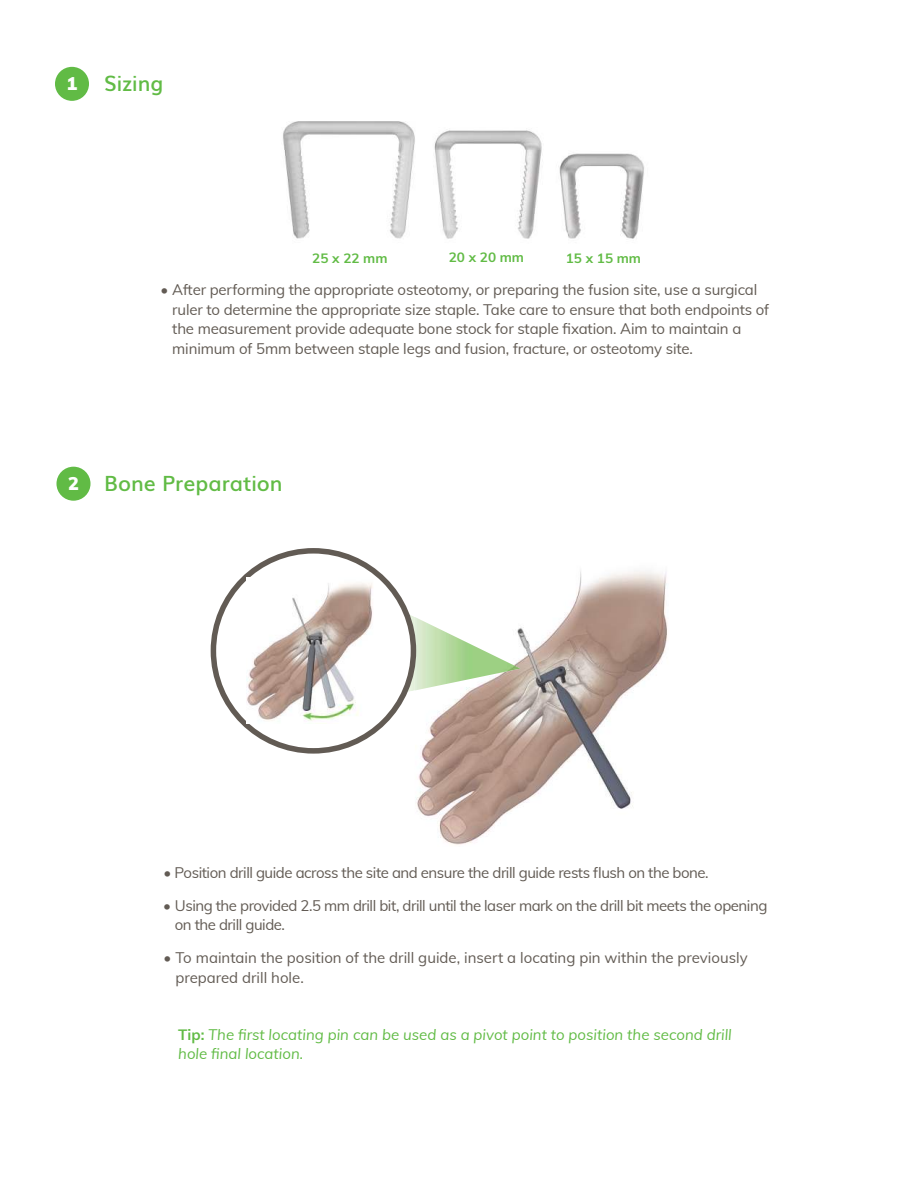
<style>
.page{position:relative;width:918px;height:1188px;background:#fff}
.page>*{position:absolute;margin:0;border:0;box-sizing:border-box;transform-origin:0 0}
.t1{font:600 21px "Muli";color:#61bb45}
.t2{font:900 18px "Muli";color:#fff}
.t3{font:15px/19.5px "Muli";letter-spacing:-.01em;color:#625b54}
.t4{font:15px/19.5px "Muli";letter-spacing:-.03em;color:#625b54}
.t5{font:italic 15px/19.5px "Muli";color:#61bb45}
.t6{font:700 13.5px "Muli";color:#61bb45}
.s1{font-weight:700;font-style:normal}
</style>
<div class="page">
<img style="left:283px;top:121px;width:361px;height:118px">
<div style="left:56px;top:467px;width:35px;height:34px;background:#61bb45;border-radius:50%"></div>
<img style="left:415px;top:571px;width:252px;height:274px">
<img style="left:416px;top:617px;width:105px;height:73px">
<svg style="left:211px;top:548px;width:205px;height:206px"></svg>
<img style="left:246px;top:578px;width:128px;height:146px">
<div style="left:55px;top:67px;width:34px;height:34px;background:#61bb45;border-radius:50%"></div>
<p class="t2" style="left:67px;top:73px;width:12px">1</p>
<h1 class="t1" style="left:104px;top:76px;width:61px">Sizing</h1>
<p class="t6" style="left:312px;top:253px;width:77px">25 x 22 mm</p>
<p class="t6" style="left:449px;top:252px;width:77px">20 x 20 mm</p>
<p class="t6" style="left:566px;top:253px;width:77px">15 x 15 mm</p>
<p class="t3" style="left:172px;top:279px;width:599px;text-indent:-12px">• After performing the appropriate osteotomy, or preparing the fusion site, use a surgical ruler to determine the appropriate size staple. Take care to ensure that both endpoints of the measurement provide adequate bone stock for staple fixation. Aim to maintain a minimum of 5mm between staple legs and fusion, fracture, or osteotomy site.</p>
<p class="t2" style="left:68px;top:473px;width:12px">2</p>
<h1 class="t1" style="left:104px;top:476px;width:180px">Bone Preparation</h1>
<p class="t4" style="left:164px;top:862px;width:547px">• Position drill guide across the site and ensure the drill guide rests 昀氀ush on the bone.</p>
<p class="t4" style="left:175px;top:895px;width:594px;text-indent:-12px">• Using the provided 2.5 mm drill bit, drill until the laser mark on the drill bit meets the opening on the drill guide.</p>
<p class="t3" style="left:175px;top:948px;width:574px;text-indent:-12px">• To maintain the position of the drill guide, insert a locating pin within the previously prepared drill hole.</p>
<p class="t5" style="left:178px;top:1024px;width:555px"><span class="s1">Tip:</span> The first locating pin can be used as a pivot point to position the second drill hole final location.</p>
</div>
